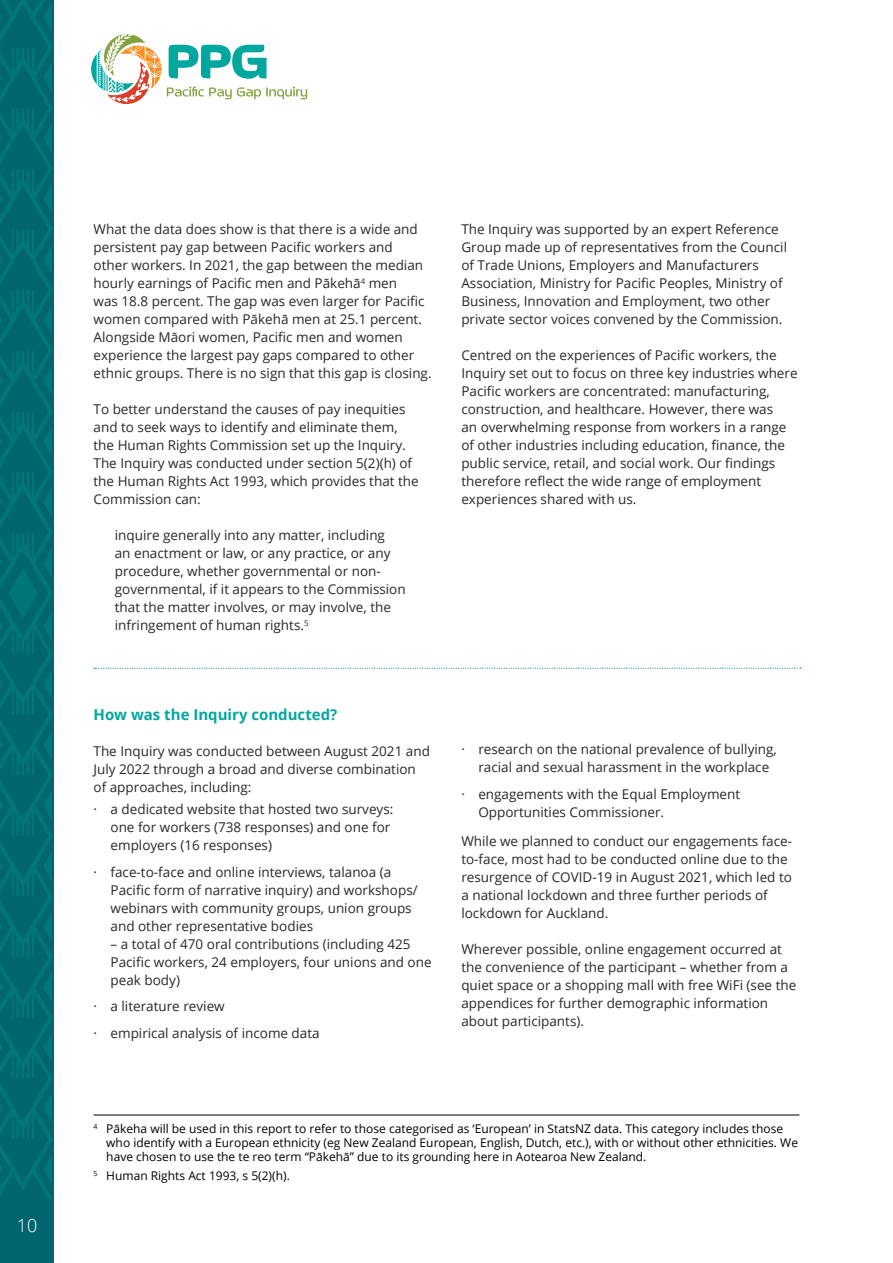
<style>
.page{position:relative;width:893px;height:1263px;background:#fff}
.page>*{position:absolute;margin:0;border:0;box-sizing:border-box;transform-origin:0 0}
.t1{font:300 18px "Open Sans";color:#fff}
.t2{font:700 15px "Open Sans";color:#00a79e}
.t3{font:13.5px/18px "Open Sans";color:#292829}
.t4{font:12px/14.2px "Open Sans";color:#000}
</style>
<div class="page">
<div style="left:0;top:0;width:54px;height:1263px;background:#00656f"></div>
<svg style="left:0;top:0;width:53px;height:1199px"></svg>
<svg style="left:0;top:913px;width:3px;height:31px"></svg>
<svg style="left:0;top:972px;width:3px;height:29px"></svg>
<svg style="left:0;top:2px;width:52px;height:639px"></svg>
<svg style="left:0;top:670px;width:3px;height:32px"></svg>
<svg style="left:0;top:852px;width:3px;height:31px"></svg>
<svg style="left:0;top:731px;width:3px;height:31px"></svg>
<svg style="left:0;top:792px;width:3px;height:31px"></svg>
<svg style="left:0;top:1154px;width:3px;height:32px"></svg>
<svg style="left:0;top:1033px;width:3px;height:28px"></svg>
<svg style="left:0;top:1094px;width:3px;height:28px"></svg>
<svg style="left:91px;top:34px;width:216px;height:70px"></svg>
<svg style="left:94px;top:668px;width:707px;height:1px"></svg>
<hr style="left:94px;top:1115px;width:705px;height:1px;background:#000">
<h1 class="t1" style="left:17px;top:1213px;width:22px">10</h1>
<p class="t3" style="left:94px;top:220px;width:340px">What the data does show is that there is a wide and persistent pay gap between Pacific workers and<br>other workers. In 2021, the gap between the median hourly earnings of Pacific men and Pākehā<sup>4</sup> men<br>was 18.8 percent. The gap was even larger for Pacific women compared with Pākehā men at 25.1 percent.<br>Alongside Māori women, Pacific men and women experience the largest pay gaps compared to other ethnic groups. There is no sign that this gap is closing.</p>
<p class="t3" style="left:94px;top:400px;width:327px">To better understand the causes of pay inequities and to seek ways to identify and eliminate them, the Human Rights Commission set up the Inquiry.<br>The Inquiry was conducted under section 5(2)(h) of the Human Rights Act 1993, which provides that the Commission can:</p>
<p class="t3" style="left:115px;top:526px;width:292px">inquire generally into any matter, including<br>an enactment or law, or any practice, or any procedure, whether governmental or non&shy;governmental, if it appears to the Commission that the matter involves, or may involve, the infringement of human rights.<sup>5</sup></p>
<p class="t2" style="left:94px;top:704px;width:245px">How was the Inquiry conducted?</p>
<p class="t3" style="left:94px;top:742px;width:338px">The Inquiry was conducted between August 2021 and<br>July 2022 through a broad and diverse combination of approaches, including:</p>
<p class="t3" style="left:111px;top:800px;width:284px;text-indent:-17px">· a dedicated website that hosted two surveys: one for workers (738 responses) and one for employers (16 responses)</p>
<p class="t3" style="left:111px;top:862px;width:309px;text-indent:-17px">· face-to-face and online interviews, talanoa (a Pacific form of narrative inquiry) and workshops/ webinars with community groups, union groups and other representative bodies</p>
<p class="t3" style="left:111px;top:934px;width:323px">– a total of 470 oral contributions (including 425<br>Pacific workers, 24 employers, four unions and one peak body)</p>
<p class="t3" style="left:94px;top:993px;width:228px;line-height:26.5px">· a literature review<br>· empirical analysis of income data</p>
<p class="t3" style="left:461px;top:220px;width:327px">The Inquiry was supported by an expert Reference Group made up of representatives from the Council of Trade Unions, Employers and Manufacturers Association, Ministry for Pacific Peoples, Ministry of Business, Innovation and Employment, two other private sector voices convened by the Commission.</p>
<p class="t3" style="left:461px;top:346px;width:338px">Centred on the experiences of Pacific workers, the Inquiry set out to focus on three key industries where Pacific workers are concentrated: manufacturing, construction, and healthcare. However, there was<br>an overwhelming response from workers in a range of other industries including education, finance, the public service, retail, and social work. Our findings therefore reflect the wide range of employment experiences shared with us.</p>
<p class="t3" style="left:478px;top:740px;width:300px;text-indent:-17px">· research on the national prevalence of bullying, racial and sexual harassment in the workplace</p>
<p class="t3" style="left:478px;top:785px;width:263px;text-indent:-17px">· engagements with the Equal Employment<br>Opportunities Commissioner.</p>
<p class="t3" style="left:461px;top:832px;width:332px">While we planned to conduct our engagements face&shy;to-face, most had to be conducted online due to the resurgence of COVID-19 in August 2021, which led to a national lockdown and three further periods of lockdown for Auckland.</p>
<p class="t3" style="left:461px;top:940px;width:336px">Wherever possible, online engagement occurred at the convenience of the participant – whether from a quiet space or a shopping mall with free WiFi (see the appendices for further demographic information about participants).</p>
<p class="t4" style="left:106px;top:1121px;width:693px;text-indent:-13px"><sup>4</sup> Pākeha will be used in this report to refer to those categorised as ‘European’ in StatsNZ data. This category includes those who identify with a European ethnicity (eg New Zealand European, English, Dutch, etc.), with or without other ethnicities. We have chosen to use the te reo term “Pākehā” due to its grounding here in Aotearoa New Zealand.</p>
<p class="t4" style="left:94px;top:1168px;width:198px"><sup>5</sup> Human Rights Act 1993, s 5(2)(h).</p>
</div>
